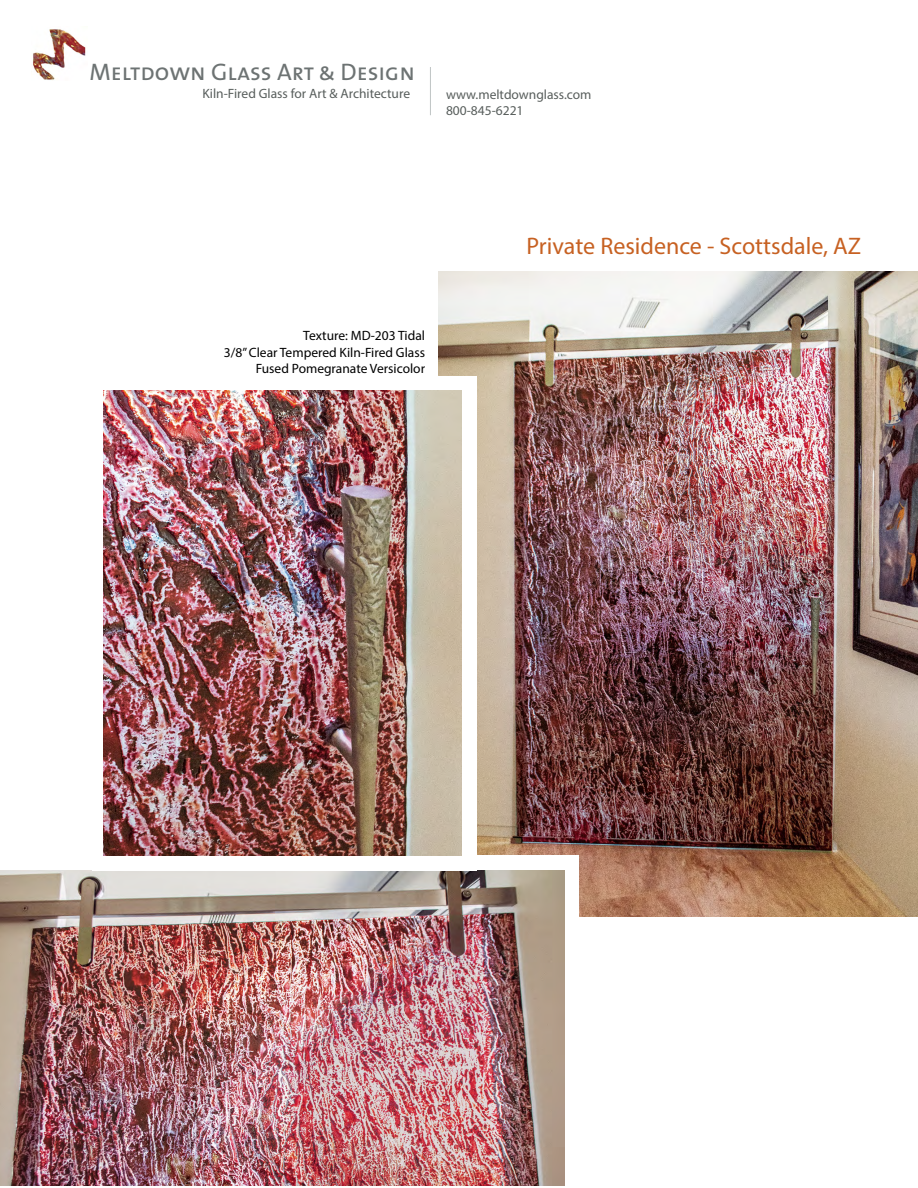
<style>
.page{position:relative;width:918px;height:1188px;background:#fff}
.page>*{position:absolute;margin:0;border:0;box-sizing:border-box;transform-origin:0 0}
.t1{font:27px "The Sans Caps";color:#6d7373}
.t2{font:24px "Myriad Pro";color:#c76122}
.t3{font:24px "The Sans Caps";color:#6d7373}
.t4{font:13.5px/16.2px "Myriad Pro";color:#000;text-align:right}
.t5{font:13.5px/16.2px "Myriad Pro";color:#585e5c}
</style>
<div class="page">
<img style="left:33px;top:29px;width:53px;height:51px">
<hr style="left:430px;top:67px;width:1px;height:48px;background:#bfc4c5">
<img style="left:438px;top:271px;width:480px;height:646px">
<div style="left:356px;top:855px;width:223px;height:287px;background:#fff"></div>
<img style="left:0;top:870px;width:565px;height:316px">
<div style="left:92px;top:376px;width:385px;height:494px;background:#fff"></div>
<img style="left:103px;top:391px;width:359px;height:464px">
<h1 class="t1" style="left:93px;top:45px;width:367px">Meltdown Glass Art &amp; Design</h1>
<p class="t5" style="left:202px;top:85px;width:209px">Kiln-Fired Glass for Art &amp; Architecture</p>
<p class="t5" style="left:446px;top:86px;width:147px">www.meltdownglass.com<br>800-845-6221</p>
<h2 class="t3" style="left:89px;top:51px;width:327px">Meltdown Glass Art &amp; Design</h2>
<p class="t4" style="left:224px;top:327px;width:203px">Texture: MD-203 Tidal<br>3/8” Clear Tempered Kiln-Fired Glass<br>Fused Pomegranate Versicolor</p>
<h2 class="t2" style="left:527px;top:231px;width:336px">Private Residence - Scottsdale, AZ</h2>
</div>
